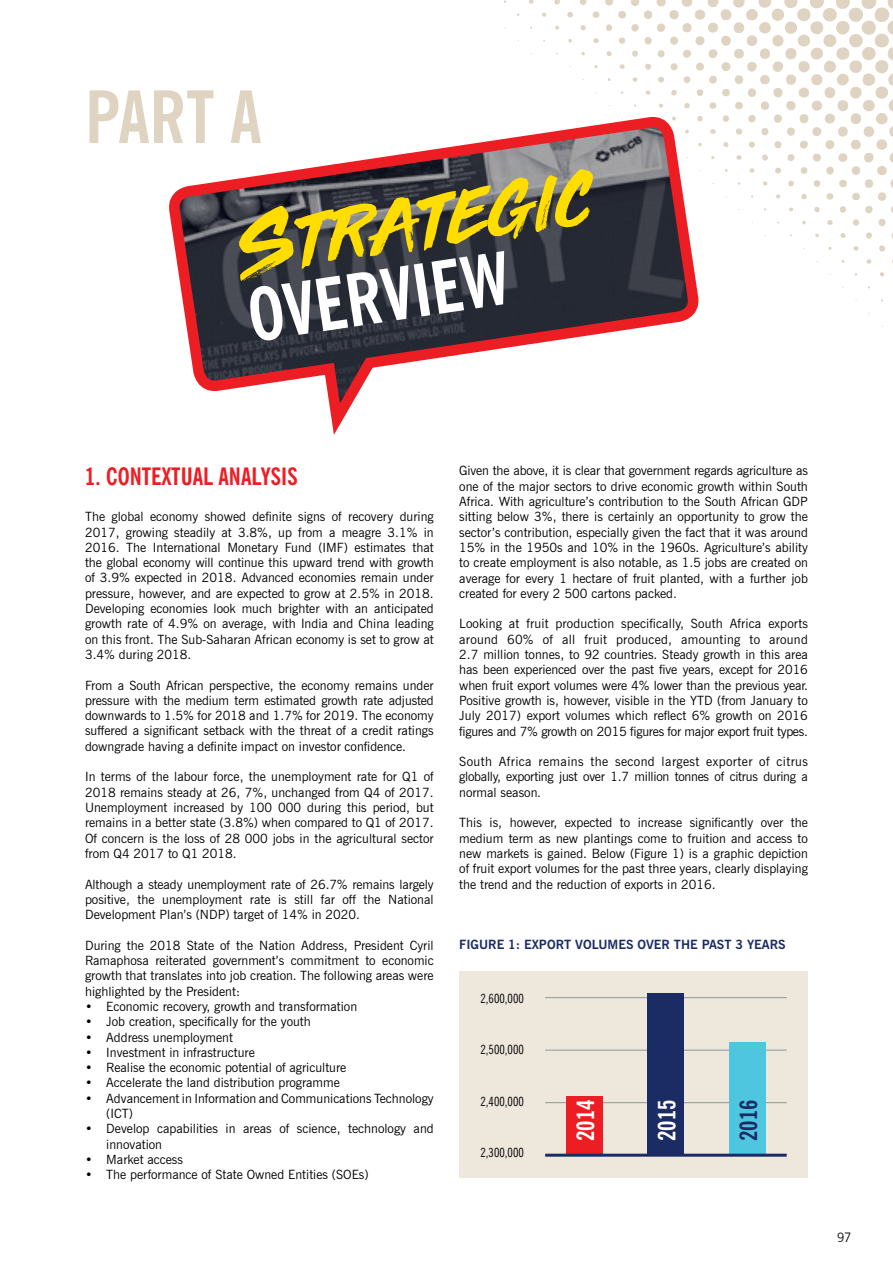
<style>
.page{position:relative;width:893px;height:1263px;background:#fff}
.page>*{position:absolute;margin:0;border:0;box-sizing:border-box;transform-origin:0 0}
.t1{font:87.6px "Third Rail";color:#fd0}
.t2{font:700 condensed 72px "News Gothic BT";color:#fff}
.body_1{font:700 condensed 72px "News Gothic BT";color:#dfd4c2}
.sub1{font:700 condensed 24px "News Gothic BT";color:#ed1d24}
.sub1-2{font:700 condensed 24px "News Gothic BT";color:#fff}
.sub1-3{font:700 condensed 24px "News Gothic BT";color:#1b2c65}
.body_1-2{font:12.75px/15.3px "News Gothic BT";color:#000;text-align:justify}
.body_1-3{font:700 12.75px "News Gothic BT";color:#1b2c65}
.body_1-4{font:condensed 12.75px "News Gothic BT";color:#000}
.t3{font:12.75px "News Cycle";color:#000}
</style>
<div class="page">
<svg style="left:695px;top:0;width:198px;height:327px"></svg>
<div style="left:459px;top:972px;width:349px;height:206px;background:#ede7dc"></div>
<hr style="left:545px;top:1102px;width:242px;height:1px;background:#939598">
<hr style="left:545px;top:1050px;width:242px;height:1px;background:#939598">
<hr style="left:545px;top:997px;width:242px;height:1px;background:#939598">
<div style="left:566px;top:1096px;width:36px;height:59px;background:#ed1d24"></div>
<div style="left:729px;top:1042px;width:36px;height:113px;background:#4fc6e0"></div>
<div style="left:648px;top:993px;width:36px;height:162px;background:#1b2c65"></div>
<hr style="left:545px;top:1154px;width:242px;height:3px;background:#1b2c65">
<svg style="left:169px;top:0;width:526px;height:435px"></svg>
<p class="body_1" style="left:85px;top:73px;width:178px">PART A</p>
<p class="t1" style="left:233px;top:207px;width:358px;rotate:-8deg">Strategic</p>
<p class="t2" style="left:243px;top:271px;width:265px;rotate:-8deg">OVERVIEW</p>
<p class="sub1" style="left:85px;top:462px;width:214px">1. CONTEXTUAL ANALYSIS</p>
<p class="body_1-2" style="left:85px;top:509px;width:350px">The global economy showed definite signs of recovery during 2017, growing steadily at 3.8%, up from a meagre 3.1% in 2016. The International Monetary Fund (IMF) estimates that the global economy will continue this upward trend with growth of 3.9% expected in 2018. Advanced economies remain under pressure, however, and are expected to grow at 2.5% in 2018.<br>Developing economies look much brighter with an anticipated growth rate of 4.9% on average, with India and China leading on this front. The Sub-Saharan African economy is set to grow at 3.4% during 2018.</p>
<p class="body_1-2" style="left:85px;top:677px;width:350px">From a South African perspective, the economy remains under pressure with the medium term estimated growth rate adjusted downwards to 1.5% for 2018 and 1.7% for 2019. The economy suffered a significant setback with the threat of a credit ratings downgrade having a definite impact on investor confidence.</p>
<p class="body_1-2" style="left:85px;top:769px;width:350px">In terms of the labour force, the unemployment rate for Q1 of 2018 remains steady at 26, 7%, unchanged from Q4 of 2017.<br>Unemployment increased by 100 000 during this period, but remains in a better state (3.8%) when compared to Q1 of 2017.<br>Of concern is the loss of 28 000 jobs in the agricultural sector from Q4 2017 to Q1 2018.</p>
<p class="body_1-2" style="left:85px;top:876px;width:350px">Although a steady unemployment rate of 26.7% remains largely positive, the unemployment rate is still far off the National Development Plan’s (NDP) target of 14% in 2020.</p>
<p class="body_1-2" style="left:85px;top:937px;width:350px">During the 2018 State of the Nation Address, President Cyril Ramaphosa reiterated government’s commitment to economic growth that translates into job creation. The following areas were highlighted by the President:</p>
<p class="body_1-2" style="left:85px;top:999px;width:274px">• Economic recovery, growth and transformation</p>
<p class="body_1-2" style="left:85px;top:1014px;width:227px">• Job creation, specifically for the youth</p>
<p class="body_1-2" style="left:85px;top:1029px;width:149px">• Address unemployment</p>
<p class="body_1-2" style="left:85px;top:1044px;width:171px">• Investment in infrastructure</p>
<p class="body_1-2" style="left:85px;top:1060px;width:263px">• Realise the economic potential of agriculture</p>
<p class="body_1-2" style="left:85px;top:1075px;width:256px">• Accelerate the land distribution programme</p>
<p class="body_1-2" style="left:106px;top:1090px;width:329px;text-indent:-21px">• Advancement in Information and Communications Technology (ICT)</p>
<p class="body_1-2" style="left:106px;top:1121px;width:329px;text-indent:-21px">• Develop capabilities in areas of science, technology and innovation</p>
<p class="body_1-2" style="left:85px;top:1152px;width:100px">• Market access</p>
<p class="body_1-2" style="left:85px;top:1167px;width:285px">• The performance of State Owned Entities (SOEs)</p>
<p class="body_1-2" style="left:459px;top:463px;width:350px">Given the above, it is clear that government regards agriculture as one of the major sectors to drive economic growth within South Africa. With agriculture’s contribution to the South African GDP sitting below 3%, there is certainly an opportunity to grow the sector’s contribution, especially given the fact that it was around 15% in the 1950s and 10% in the 1960s. Agriculture’s ability to create employment is also notable, as 1.5 jobs are created on average for every 1 hectare of fruit planted, with a further job created for every 2 500 cartons packed.</p>
<p class="body_1-2" style="left:459px;top:616px;width:350px">Looking at fruit production specifically, South Africa exports around 60% of all fruit produced, amounting to around 2.7 million tonnes, to 92 countries. Steady growth in this area has been experienced over the past five years, except for 2016 when fruit export volumes were 4% lower than the previous year.<br>Positive growth is, however, visible in the YTD (from January to July 2017) export volumes which reflect 6% growth on 2016 figures and 7% growth on 2015 figures for major export fruit types.</p>
<p class="body_1-2" style="left:459px;top:754px;width:350px">South Africa remains the second largest exporter of citrus globally, exporting just over 1.7 million tonnes of citrus during a normal season.</p>
<p class="body_1-2" style="left:459px;top:815px;width:350px">This is, however, expected to increase significantly over the medium term as new plantings come to fruition and access to new markets is gained. Below (Figure 1) is a graphic depiction of fruit export volumes for the past three years, clearly displaying the trend and the reduction of exports in 2016.</p>
<p class="body_1-3" style="left:459px;top:937px;width:328px">FIGURE 1: EXPORT VOLUMES OVER THE PAST 3 YEARS</p>
<p class="body_1-4" style="left:480px;top:991px;width:45px">2,600,000</p>
<p class="body_1-4" style="left:480px;top:1042px;width:45px">2,500,000</p>
<p class="body_1-4" style="left:480px;top:1093px;width:45px">2,400,000</p>
<p class="body_1-4" style="left:480px;top:1144px;width:45px">2,300,000</p>
<p class="sub1-2" style="left:571px;top:1141px;width:43px;rotate:-90deg">2014</p>
<p class="sub1-2" style="left:652px;top:1141px;width:43px;rotate:-90deg">2015</p>
<p class="sub1-3" style="left:734px;top:1141px;width:43px;rotate:-90deg">2016</p>
<p class="t3" style="left:837px;top:1226px;width:15px">97</p>
</div>
